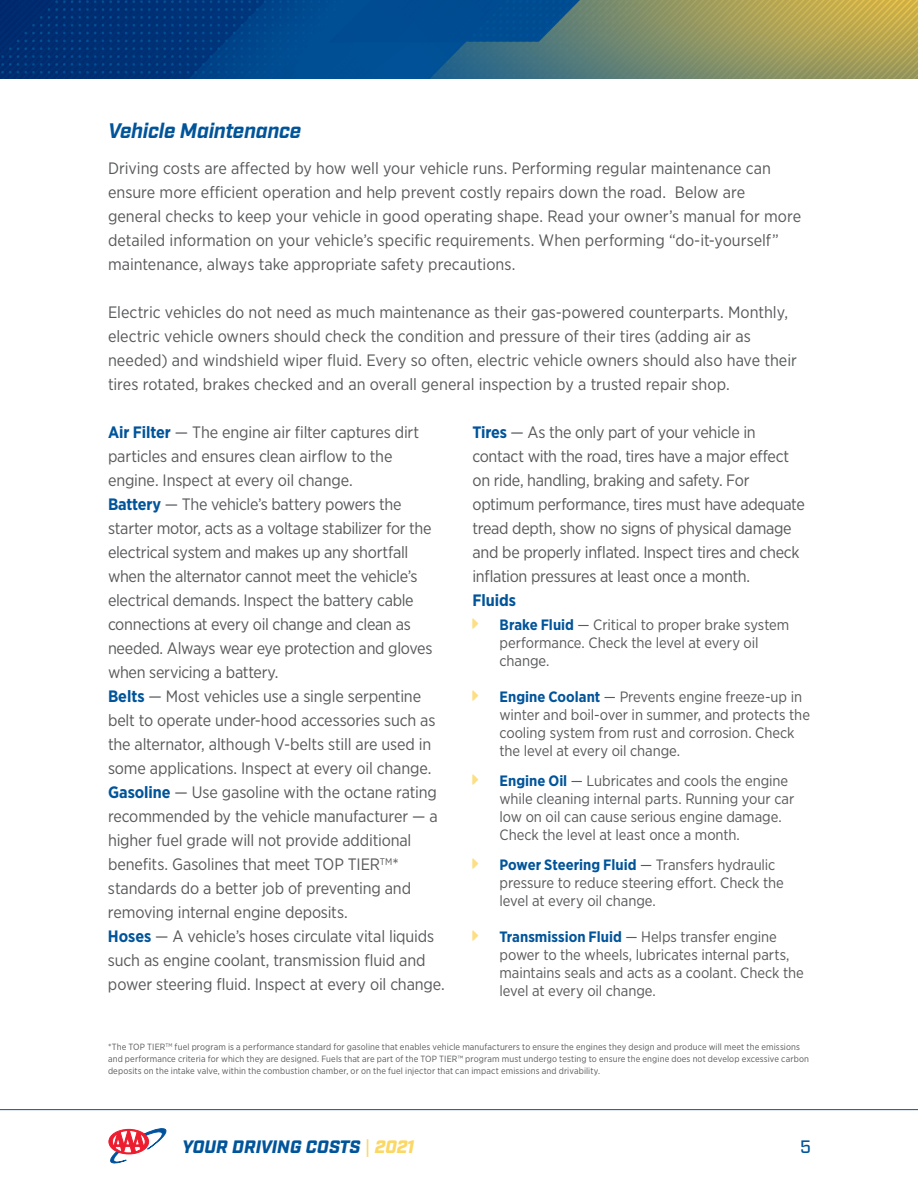
<style>
.page{position:relative;width:918px;height:1188px;background:#fff}
.page>*{position:absolute;margin:0;border:0;box-sizing:border-box;transform-origin:0 0}
.t1{font:italic 700 21px "Industry";letter-spacing:-.015em;color:#00549a}
.t2{font:italic 900 18px "Industry";color:#00549a}
.t3{font:500 18px "Industry";color:#00549a}
.t4{font:16.5px/24px "Gotham Narrow";letter-spacing:-.01em;color:#58595b}
.t5{font:700 16.5px "Gotham Narrow";letter-spacing:-.005em;color:#00549a}
.t6{font:15px/18px "Gotham Narrow";letter-spacing:-.005em;color:#58595b}
.t7{font:9px/12px "Gotham Narrow";letter-spacing:.015em;color:#58595b}
.s1{font-weight:700;color:#00549a}
.s2{font-weight:500;font-style:normal;color:#fbd763}
.s3{color:#fbd763}
</style>
<div class="page">
<svg style="left:109px;top:1128px;width:58px;height:36px"></svg>
<hr style="left:0;top:1109px;width:918px;height:1px;background:#00549a">
<img style="left:0;top:0;width:918px;height:78px">
<p class="t1" style="left:108px;top:118px;width:195px">Vehicle Maintenance</p>
<p class="t4" style="left:108px;top:156px;width:695px">Driving costs are affected by how well your vehicle runs. Performing regular maintenance can ensure more efficient operation and help prevent costly repairs down the road. Below are general checks to keep your vehicle in good operating shape. Read your owner’s manual for more detailed information on your vehicle’s specific requirements. When performing “do-it-yourself” maintenance, always take appropriate safety precautions.</p>
<p class="t4" style="left:108px;top:300px;width:690px">Electric vehicles do not need as much maintenance as their gas-powered counterparts. Monthly, electric vehicle owners should check the condition and pressure of their tires (adding air as needed) and windshield wiper fluid. Every so often, electric vehicle owners should also have their tires rotated, brakes checked and an overall general inspection by a trusted repair shop.</p>
<p class="t4" style="left:108px;top:420px;width:338px"><span class="s1">Air Filter</span> — The engine air filter captures dirt particles and ensures clean airflow to the engine. Inspect at every oil change.<br><span class="s1">Battery</span> — The vehicle’s battery powers the starter motor, acts as a voltage stabilizer for the electrical system and makes up any shortfall when the alternator cannot meet the vehicle’s electrical demands. Inspect the battery cable connections at every oil change and clean as needed. Always wear eye protection and gloves when servicing a battery.<br><span class="s1">Belts</span> — Most vehicles use a single serpentine belt to operate under-hood accessories such as the alternator, although V-belts still are used in some applications. Inspect at every oil change.<br><span class="s1">Gasoline</span> — Use gasoline with the octane rating recommended by the vehicle manufacturer — a higher fuel grade will not provide additional benefits. Gasolines that meet TOP TIER<sup>TM</sup>* standards do a better job of preventing and removing internal engine deposits.<br><span class="s1">Hoses</span> — A vehicle’s hoses circulate vital liquids such as engine coolant, transmission fluid and power steering fluid. Inspect at every oil change.</p>
<p class="t4" style="left:472px;top:420px;width:334px"><span class="s1">Tires</span> — As the only part of your vehicle in contact with the road, tires have a major effect on ride, handling, braking and safety. For optimum performance, tires must have adequate tread depth, show no signs of physical damage and be properly inflated. Inspect tires and check inflation pressures at least once a month.</p>
<p class="t5" style="left:472px;top:590px;width:45px">Fluids</p>
<p class="t6" style="left:500px;top:615px;width:291px"><span class="s1">Brake Fluid</span> — Critical to proper brake system performance. Check the level at every oil change.</p>
<p class="t6" style="left:500px;top:687px;width:312px"><span class="s1">Engine Coolant</span> — Prevents engine freeze-up in winter and boil-over in summer, and protects the cooling system from rust and corrosion. Check the level at every oil change.</p>
<p class="t6" style="left:500px;top:771px;width:296px"><span class="s1">Engine Oil</span> — Lubricates and cools the engine while cleaning internal parts. Running your car low on oil can cause serious engine damage.<br>Check the level at least once a month.</p>
<p class="t6" style="left:500px;top:855px;width:286px"><span class="s1">Power Steering Fluid</span> — Transfers hydraulic pressure to reduce steering effort. Check the level at every oil change.</p>
<p class="t6" style="left:500px;top:927px;width:306px"><span class="s1">Transmission Fluid</span> — Helps transfer engine power to the wheels, lubricates internal parts, maintains seals and acts as a coolant. Check the level at every oil change.</p>
<p class="t7" style="left:108px;top:1041px;width:702px">*The TOP TIER<sup>TM</sup> fuel program is a performance standard for gasoline that enables vehicle manufacturers to ensure the engines they design and produce will meet the emissions and performance criteria for which they are designed. Fuels that are part of the TOP TIER™ program must undergo testing to ensure the engine does not develop excessive carbon deposits on the intake valve, within the combustion chamber, or on the fuel injector that can impact emissions and drivability.</p>
<p class="t2" style="left:182px;top:1136px;width:234px">YOUR DRIVING COSTS <span class="s2">|</span> <span class="s3">2021</span></p>
<p class="t3" style="left:800px;top:1136px;width:12px">5</p>
</div>
